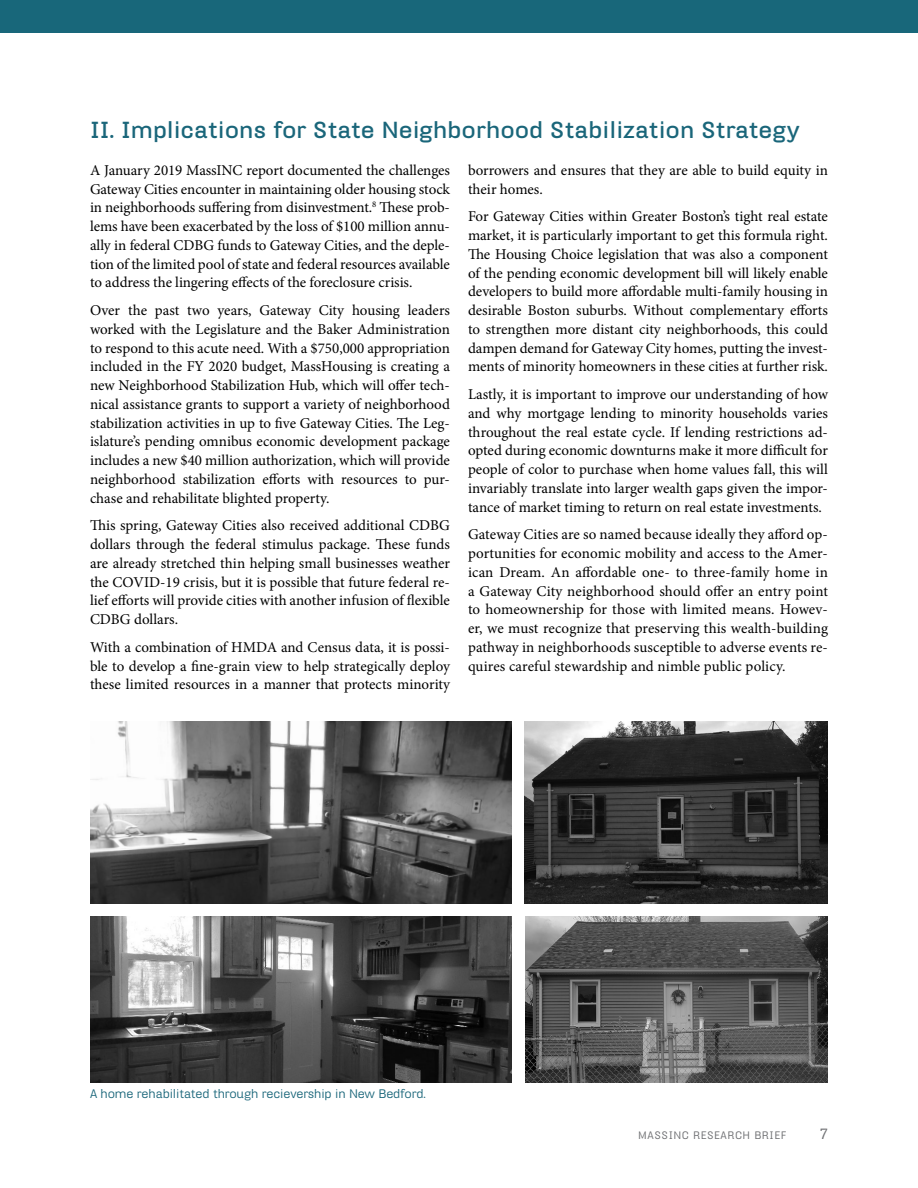
<style>
.page{position:relative;width:918px;height:1188px;background:#fff}
.page>*{position:absolute;margin:0;border:0;box-sizing:border-box;transform-origin:0 0}
.Subhead_1{font:700 22.5px "Hydra Text";color:#1a667a}
.Text{font:15px/18.8px "Minion Pro";color:#000;text-align:justify}
.t1{font:15px "Hydra Text";color:#6d6e71}
.t2{font:12px "Hydra Text";letter-spacing:-.01em;color:#1a667a}
.t3{font:10.5px "Hydra Text";letter-spacing:.05em;color:#6d6e71}
</style>
<div class="page">
<div style="left:0;top:0;width:918px;height:32px;background:#18677a"></div>
<img style="left:525px;top:721px;width:303px;height:182px">
<img style="left:525px;top:917px;width:303px;height:165px">
<img style="left:90px;top:721px;width:421px;height:182px">
<img style="left:90px;top:917px;width:422px;height:165px">
<p class="Subhead_1" style="left:90px;top:115px;width:711px">II. Implications for State Neighborhood Stabilization Strategy</p>
<p class="Text" style="left:90px;top:161px;width:362px">A January 2019 MassINC report documented the challenges Gateway Cities encounter in maintaining older housing stock in neighborhoods suffering from disinvestment.<sup>8</sup> These prob&shy;lems have been exacerbated by the loss of $100 million annu&shy;ally in federal CDBG funds to Gateway Cities, and the deple&shy;tion of the limited pool of state and federal resources available to address the lingering effects of the foreclosure crisis.</p>
<p class="Text" style="left:90px;top:301px;width:362px">Over the past two years, Gateway City housing leaders worked with the Legislature and the Baker Administration to respond to this acute need. With a $750,000 appropriation included in the FY 2020 budget, MassHousing is creating a new Neighborhood Stabilization Hub, which will offer tech&shy;nical assistance grants to support a variety of neighborhood stabilization activities in up to five Gateway Cities. The Leg&shy;islature’s pending omnibus economic development package includes a new $40 million authorization, which will provide neighborhood stabilization efforts with resources to pur&shy;chase and rehabilitate blighted property.</p>
<p class="Text" style="left:90px;top:516px;width:362px">This spring, Gateway Cities also received additional CDBG dollars through the federal stimulus package. These funds are already stretched thin helping small businesses weather the COVID-19 crisis, but it is possible that future federal re&shy;lief efforts will provide cities with another infusion of flexible CDBG dollars.</p>
<p class="Text" style="left:90px;top:638px;width:362px">With a combination of HMDA and Census data, it is possi&shy;ble to develop a fine-grain view to help strategically deploy these limited resources in a manner that protects minority</p>
<p class="Text" style="left:468px;top:161px;width:361px">borrowers and ensures that they are able to build equity in their homes.</p>
<p class="Text" style="left:468px;top:207px;width:362px">For Gateway Cities within Greater Boston’s tight real estate market, it is particularly important to get this formula right.<br>The Housing Choice legislation that was also a component of the pending economic development bill will likely enable developers to build more affordable multi-family housing in desirable Boston suburbs. Without complementary efforts to strengthen more distant city neighborhoods, this could dampen demand for Gateway City homes, putting the invest&shy;ments of minority homeowners in these cities at further risk.</p>
<p class="Text" style="left:468px;top:385px;width:362px">Lastly, it is important to improve our understanding of how and why mortgage lending to minority households varies throughout the real estate cycle. If lending restrictions ad&shy;opted during economic downturns make it more difficult for people of color to purchase when home values fall, this will invariably translate into larger wealth gaps given the impor&shy;tance of market timing to return on real estate investments.</p>
<p class="Text" style="left:468px;top:525px;width:362px">Gateway Cities are so named because ideally they afford op&shy;portunities for economic mobility and access to the Amer&shy;ican Dream. An affordable one- to three-family home in a Gateway City neighborhood should offer an entry point to homeownership for those with limited means. Howev&shy;er, we must recognize that preserving this wealth-building pathway in neighborhoods susceptible to adverse events re&shy;quires careful stewardship and nimble public policy.</p>
<p class="t2" style="left:90px;top:1086px;width:337px">A home rehabilitated through recievership in New Bedford.</p>
<p class="t3" style="left:638px;top:1129px;width:149px">MASSINC RESEARCH BRIEF</p>
<p class="t1" style="left:820px;top:1124px;width:9px">7</p>
</div>
